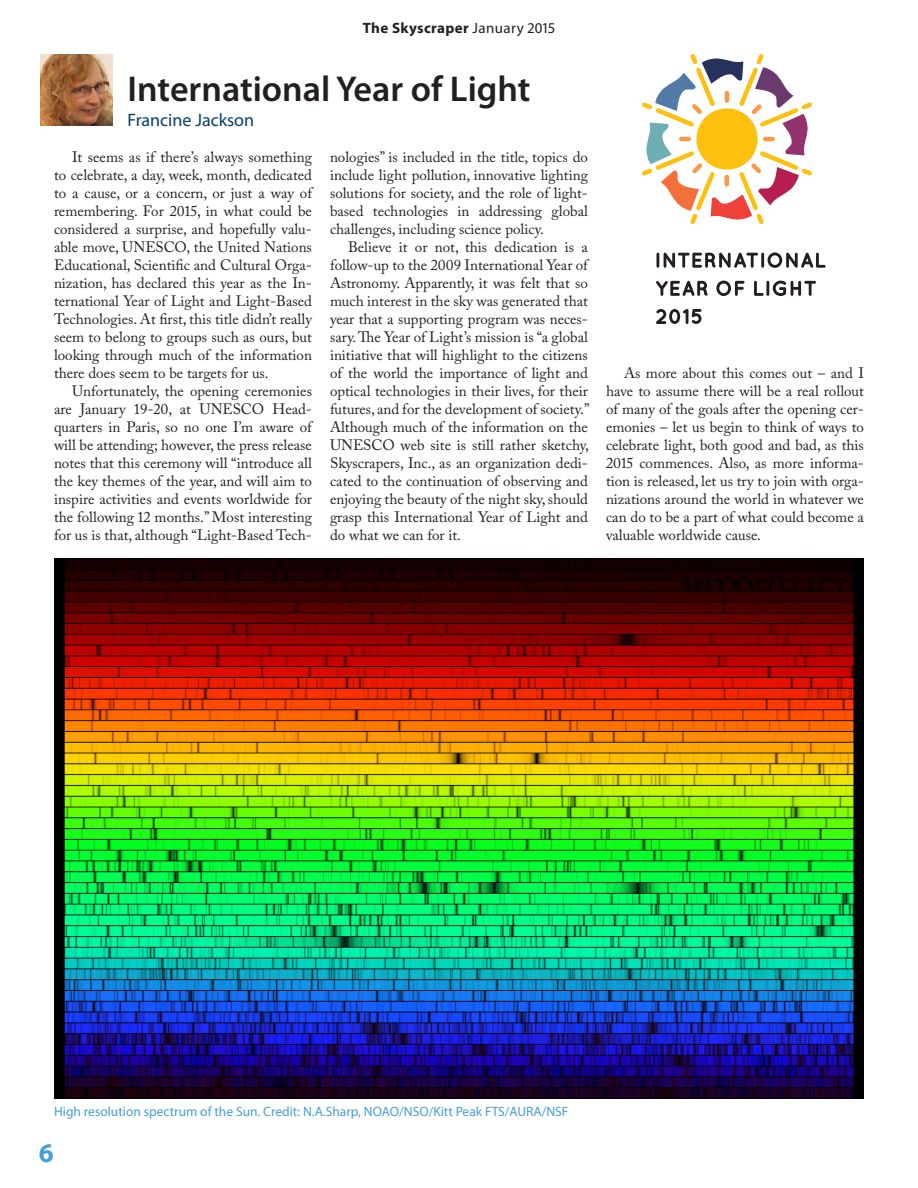
<style>
.page{position:relative;width:918px;height:1188px;background:#fff}
.page>*{position:absolute;margin:0;border:0;box-sizing:border-box;transform-origin:0 0}
.t1{font:600 36px "Myriad Pro";color:#231f20}
.t2{font:700 27px "Myriad Pro";color:#459ed7}
.t3{font:18px "Myriad Pro";color:#04406b}
.t4{font:15px/18px "Adobe Caslon Pro";color:#231f20;text-align:justify}
.t5{font:700 15px "Myriad Pro";letter-spacing:.025em;color:#231f20}
.t6{font:13.5px "Myriad Pro";color:#459ed7}
.s1{font-weight:400}
</style>
<div class="page">
<img style="left:40px;top:54px;width:72px;height:72px">
<svg style="left:656px;top:309px;width:45px;height:15px"></svg>
<hr style="left:656px;top:253px;width:3px;height:15px;background:#231f20">
<hr style="left:761px;top:253px;width:3px;height:15px;background:#231f20">
<svg style="left:664px;top:252px;width:94px;height:16px"></svg>
<svg style="left:768px;top:252px;width:58px;height:16px"></svg>
<svg style="left:656px;top:281px;width:52px;height:15px"></svg>
<svg style="left:754px;top:281px;width:10px;height:15px"></svg>
<hr style="left:766px;top:281px;width:3px;height:15px;background:#231f20">
<svg style="left:716px;top:281px;width:29px;height:15px"></svg>
<svg style="left:773px;top:281px;width:43px;height:15px"></svg>
<svg style="left:642px;top:54px;width:170px;height:170px"></svg>
<img style="left:54px;top:558px;width:810px;height:540px">
<p class="t5" style="left:363px;top:18px;width:194px">The Skyscraper <span class="s1">January 2015</span></p>
<h1 class="t1" style="left:128px;top:66px;width:405px">International Year of Light</h1>
<p class="t3" style="left:128px;top:109px;width:128px">Francine Jackson</p>
<p class="t4" style="left:54px;top:148px;width:260px;text-indent:18px">It seems as if there’s always something to celebrate, a day, week, month, dedicated to a cause, or a concern, or just a way of remembering. For 2015, in what could be considered a surprise, and hopefully valu&shy;able move, UNESCO, the United Nations Educational, Scientific and Cultural Orga&shy;nization, has declared this year as the In&shy;ternational Year of Light and Light-Based Technologies. At first, this title didn’t really seem to belong to groups such as ours, but looking through much of the information there does seem to be targets for us.</p>
<p class="t4" style="left:54px;top:382px;width:260px;text-indent:18px">Unfortunately, the opening ceremonies are January 19-20, at UNESCO Head&shy;quarters in Paris, so no one I’m aware of will be attending; however, the press release notes that this ceremony will “introduce all the key themes of the year, and will aim to inspire activities and events worldwide for the following 12 months.” Most interesting for us is that, although “Light-Based Tech-</p>
<p class="t4" style="left:330px;top:148px;width:260px">nologies” is included in the title, topics do include light pollution, innovative lighting solutions for society, and the role of light&shy;based technologies in addressing global challenges, including science policy.</p>
<p class="t4" style="left:330px;top:238px;width:261px;text-indent:18px">Believe it or not, this dedication is a follow-up to the 2009 International Year of Astronomy. Apparently, it was felt that so much interest in the sky was generated that year that a supporting program was neces&shy;sary. The Year of Light’s mission is “a global initiative that will highlight to the citizens of the world the importance of light and optical technologies in their lives, for their futures, and for the development of society.” Although much of the information on the UNESCO web site is still rather sketchy, Skyscrapers, Inc., as an organization dedi&shy;cated to the continuation of observing and enjoying the beauty of the night sky, should grasp this International Year of Light and do what we can for it.</p>
<p class="t4" style="left:606px;top:364px;width:260px;text-indent:18px">As more about this comes out – and I have to assume there will be a real rollout of many of the goals after the opening cer&shy;emonies – let us begin to think of ways to celebrate light, both good and bad, as this 2015 commences. Also, as more informa&shy;tion is released, let us try to join with orga&shy;nizations around the world in whatever we can do to be a part of what could become a valuable worldwide cause.</p>
<p class="t6" style="left:54px;top:1103px;width:516px">High resolution spectrum of the Sun. Credit: N.A.Sharp, NOAO/NSO/Kitt Peak FTS/AURA/NSF</p>
<h2 class="t2" style="left:39px;top:1135px;width:17px">6</h2>
</div>
